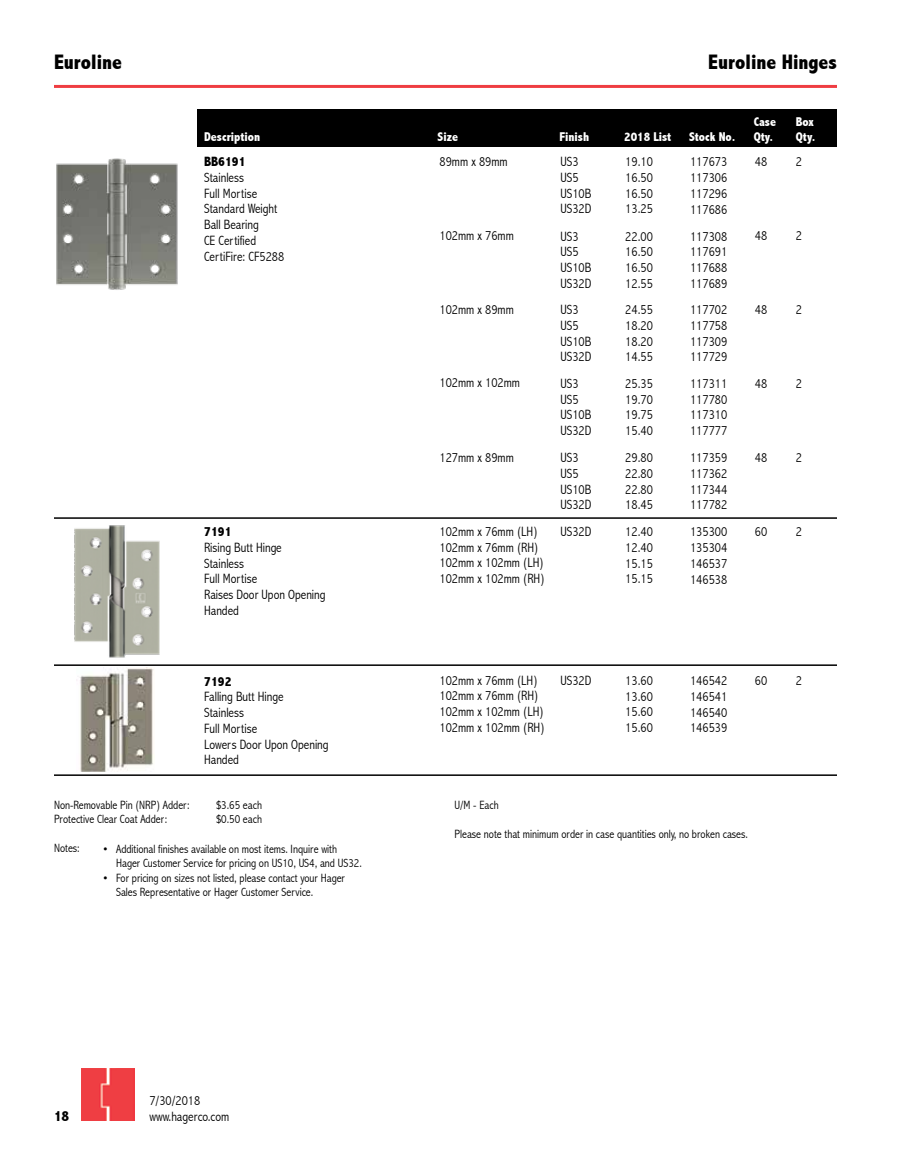
<style>
.page{position:relative;width:918px;height:1175px;background:#fff}
.page>*{position:absolute;margin:0;border:0;box-sizing:border-box;transform-origin:0 0}
.t1{font:800 condensed 21px "Abadi";color:#000}
.t2{font:800 condensed 15px "Abadi";color:#000}
.t3{font:300 condensed 13.5px/15.8px "Abadi";color:#000;text-align:justify}
.t4{font:800 condensed 13.5px "Abadi";color:#000}
.t5{font:800 condensed 12.75px/15px "Abadi";color:#fff}
.t6{font:300 condensed 12px/14.4px "Abadi";color:#000}
</style>
<div class="page">
<hr style="left:54px;top:85px;width:783px;height:3px;background:#ef3d42">
<img style="left:81px;top:1068px;width:54px;height:52px">
<div style="left:198px;top:109px;width:639px;height:37px;background:#000"></div>
<img style="left:56px;top:158px;width:122px;height:132px">
<img style="left:74px;top:525px;width:86px;height:133px">
<img style="left:76px;top:667px;width:78px;height:104px">
<hr style="left:54px;top:517px;width:783px;height:2px;background:#000">
<hr style="left:54px;top:664px;width:783px;height:2px;background:#000">
<hr style="left:54px;top:774px;width:783px;height:2px;background:#000">
<h1 class="t1" style="left:54px;top:49px;width:70px">Euroline</h1>
<h1 class="t1" style="left:708px;top:49px;width:130px">Euroline Hinges</h1>
<p class="t5" style="left:204px;top:129px;width:58px">Description</p>
<p class="t5" style="left:438px;top:129px;width:22px">Size</p>
<p class="t5" style="left:559px;top:129px;width:31px">Finish</p>
<p class="t5" style="left:624px;top:129px;width:49px">2018 List</p>
<p class="t5" style="left:689px;top:129px;width:48px">Stock No.</p>
<p class="t4" style="left:204px;top:154px;width:43px">BB6191</p>
<p class="t3" style="left:204px;top:169px;width:82px;text-align:left">Stainless<br>Full Mortise<br>Standard Weight<br>Ball Bearing<br>CE Certified<br>CertiFire: CF5288</p>
<p class="t4" style="left:204px;top:524px;width:29px">7191</p>
<p class="t3" style="left:204px;top:539px;width:123px;text-align:left">Rising Butt Hinge<br>Stainless<br>Full Mortise<br>Raises Door Upon Opening<br>Handed</p>
<p class="t3" style="left:440px;top:153px;width:70px">89mm x 89mm</p>
<p class="t3" style="left:440px;top:228px;width:76px">102mm x 76mm</p>
<p class="t3" style="left:440px;top:301px;width:76px">102mm x 89mm</p>
<p class="t3" style="left:440px;top:375px;width:82px">102mm x 102mm</p>
<p class="t3" style="left:440px;top:449px;width:76px">127mm x 89mm</p>
<p class="t3" style="left:440px;top:523px;width:107px;text-align:left">102mm x 76mm (LH)<br>102mm x 76mm (RH)<br>102mm x 102mm (LH)<br>102mm x 102mm (RH)</p>
<p class="t3" style="left:561px;top:154px;width:32px;text-align:left">US3<br>US5<br>US10B<br>US32D</p>
<p class="t3" style="left:561px;top:228px;width:32px;text-align:left">US3<br>US5<br>US10B<br>US32D</p>
<p class="t3" style="left:561px;top:301px;width:32px;text-align:left">US3<br>US5<br>US10B<br>US32D</p>
<p class="t3" style="left:561px;top:375px;width:32px;text-align:left">US3<br>US5<br>US10B<br>US32D</p>
<p class="t3" style="left:561px;top:449px;width:32px;text-align:left">US3<br>US5<br>US10B<br>US32D</p>
<p class="t3" style="left:561px;top:524px;width:32px">US32D</p>
<p class="t3" style="left:625px;top:154px;width:29px">19.10<br>16.50<br>16.50<br>13.25</p>
<p class="t3" style="left:625px;top:228px;width:29px">22.00<br>16.50<br>16.50<br>12.55</p>
<p class="t3" style="left:625px;top:302px;width:29px">24.55<br>18.20<br>18.20<br>14.55</p>
<p class="t3" style="left:625px;top:375px;width:29px">25.35<br>19.70<br>19.75<br>15.40</p>
<p class="t3" style="left:625px;top:449px;width:29px">29.80<br>22.80<br>22.80<br>18.45</p>
<p class="t3" style="left:625px;top:524px;width:29px">12.40<br>12.40<br>15.15<br>15.15</p>
<p class="t3" style="left:690px;top:154px;width:39px">117673<br>117306<br>117296<br>117686</p>
<p class="t3" style="left:690px;top:228px;width:39px">117308<br>117691<br>117688<br>117689</p>
<p class="t3" style="left:690px;top:302px;width:39px">117702<br>117758<br>117309<br>117729</p>
<p class="t3" style="left:690px;top:375px;width:39px">117311<br>117780<br>117310<br>117777</p>
<p class="t3" style="left:690px;top:450px;width:39px">117359<br>117362<br>117344<br>117782</p>
<p class="t3" style="left:690px;top:524px;width:39px">135300<br>135304<br>146537<br>146538</p>
<p class="t5" style="left:754px;top:114px;width:24px">Case<br>Qty.</p>
<p class="t5" style="left:796px;top:114px;width:21px">Box<br>Qty.</p>
<p class="t3" style="left:755px;top:154px;width:14px">48</p>
<p class="t3" style="left:796px;top:154px;width:8px">2</p>
<p class="t3" style="left:755px;top:228px;width:14px">48</p>
<p class="t3" style="left:796px;top:228px;width:8px">2</p>
<p class="t3" style="left:755px;top:301px;width:14px">48</p>
<p class="t3" style="left:796px;top:301px;width:8px">2</p>
<p class="t3" style="left:755px;top:375px;width:14px">48</p>
<p class="t3" style="left:796px;top:375px;width:8px">2</p>
<p class="t3" style="left:755px;top:449px;width:14px">48</p>
<p class="t3" style="left:796px;top:449px;width:8px">2</p>
<p class="t3" style="left:755px;top:523px;width:14px">60</p>
<p class="t3" style="left:796px;top:523px;width:8px">2</p>
<p class="t4" style="left:204px;top:673px;width:29px">7192</p>
<p class="t3" style="left:204px;top:689px;width:126px;text-align:left">Falling Butt Hinge<br>Stainless<br>Full Mortise<br>Lowers Door Upon Opening<br>Handed</p>
<p class="t3" style="left:440px;top:672px;width:107px;text-align:left">102mm x 76mm (LH)<br>102mm x 76mm (RH)<br>102mm x 102mm (LH)<br>102mm x 102mm (RH)</p>
<p class="t3" style="left:561px;top:672px;width:32px">US32D</p>
<p class="t3" style="left:625px;top:672px;width:29px">13.60<br>13.60<br>15.60<br>15.60</p>
<p class="t3" style="left:690px;top:672px;width:39px">146542<br>146541<br>146540<br>146539</p>
<p class="t3" style="left:755px;top:672px;width:14px">60</p>
<p class="t3" style="left:796px;top:672px;width:8px">2</p>
<p class="t6" style="left:54px;top:797px;width:137px">Non-Removable Pin (NRP) Adder:</p>
<p class="t6" style="left:216px;top:797px;width:48px">$3.65 each</p>
<p class="t6" style="left:54px;top:812px;width:115px">Protective Clear Coat Adder:</p>
<p class="t6" style="left:216px;top:812px;width:48px">$0.50 each</p>
<p class="t6" style="left:54px;top:841px;width:27px">Notes:</p>
<p class="t6" style="left:116px;top:841px;width:247px;text-indent:-14px">• Additional finishes available on most items. Inquire with<br>Hager Customer Service for pricing on US10, US4, and US32.</p>
<p class="t6" style="left:116px;top:870px;width:230px;text-indent:-14px">• For pricing on sizes not listed, please contact your Hager<br>Sales Representative or Hager Customer Service.</p>
<p class="t2" style="left:54px;top:1107px;width:17px">18</p>
<p class="t3" style="left:149px;top:1092px;width:81px;line-height:16.2px">7/30/2018 www.hagerco.com</p>
<p class="t6" style="left:454px;top:797px;width:46px">U/M - Each</p>
<p class="t6" style="left:454px;top:826px;width:295px">Please note that minimum order in case quantities only, no broken cases.</p>
</div>
